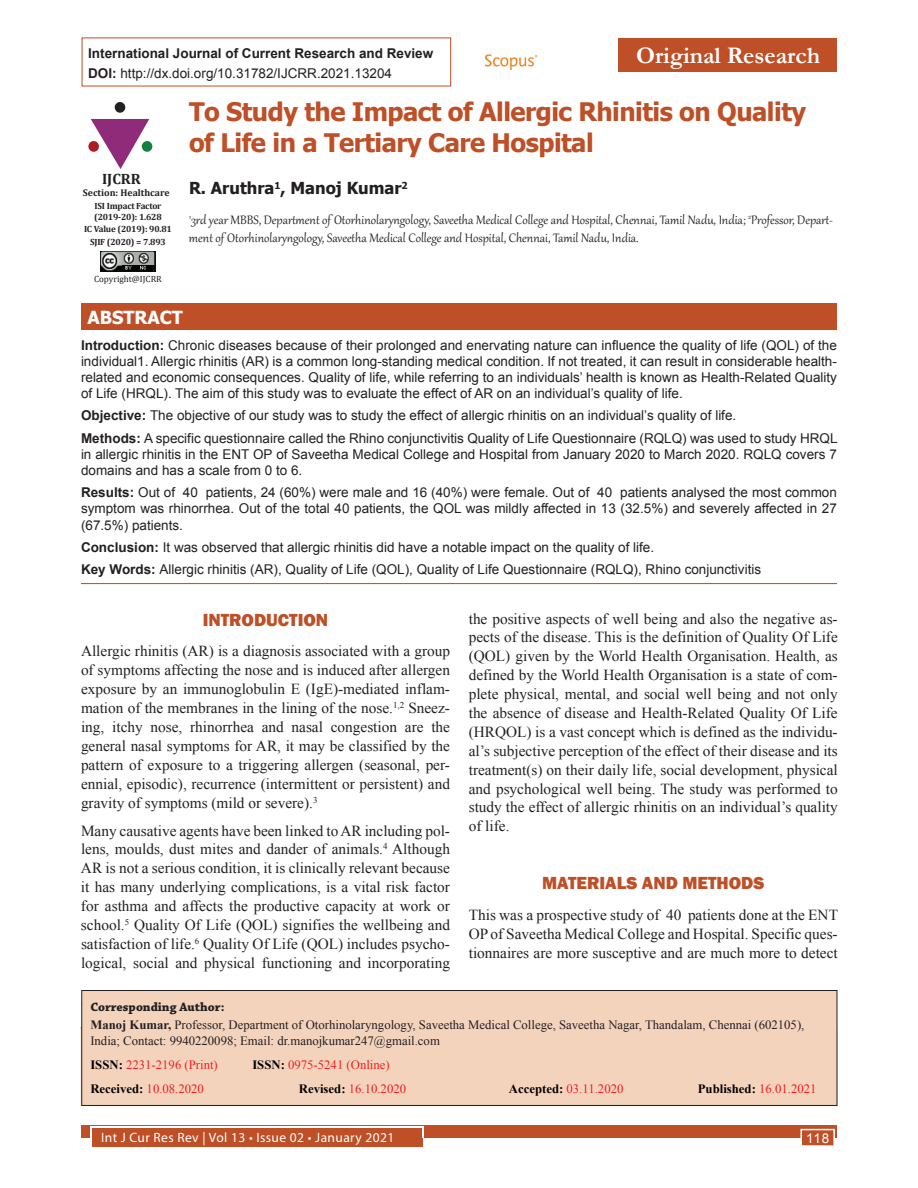
<style>
.page{position:relative;width:918px;height:1188px;background:#fff}
.page>*{position:absolute;margin:0;border:0;box-sizing:border-box;transform-origin:0 0}
.t1{font:700 25.5px/30.6px "Tahoma";letter-spacing:-.02em;color:#be4f27}
.t2{font:700 24px "Garamond";color:#fff}
.t3{font:800 18px "Franklin Gothic";color:#be4f27}
.t4{font:700 18px "Tahoma";color:#fff}
.t5{font:700 16.5px "Tahoma";color:#231f20}
.t6{font:15.3px/18.9px "Times New Roman";color:#231f20;text-align:justify}
.t7{font:15px/18px "Gabriola";color:#231f20}
.t8{font:700 15px "Cambria";color:#231f20}
.t9{font:13.5px/16.2px "Arial";color:#231f20}
.t10{font:700 13.5px "Arial";color:#231f20}
.t11{font:13.5px "Myriad Pro";letter-spacing:.03em;color:#fff}
.t12{font:13.5px "Arial";color:#fff}
.t13{font:12.75px/15.3px "Times New Roman";color:#231f20}
.t14{font:12.75px "Times New Roman";color:#ee1d23}
.t15{font:12.75px "Times New Roman";color:#ee2123}
.t16{font:700 12.75px "Chaparral Pro";color:#231f20}
.t17{font:700 12.75px "Times New Roman";color:#000}
.t18{font:700 9.75px "Cambria";color:#231f20}
.t19{font:700 9px/10.8px "Cambria";letter-spacing:-.02em;color:#231f20}
.t20{font:9px "Cambria";color:#231f20}
.s1{font-weight:700}
.s2{font-weight:700;color:#000}
.s3{font-weight:400;color:#ee1d23}
</style>
<div class="page">
<div style="left:81px;top:1125px;width:756px;height:13px;background:#be4f27"></div>
<div style="left:92px;top:1128px;width:330px;height:19px;background:#be4f27"></div>
<hr style="left:90px;top:1127px;width:333px;height:1px;background:#fff">
<svg style="left:90px;top:1128px;width:2px;height:10px"></svg>
<svg style="left:422px;top:1127px;width:2px;height:11px"></svg>
<div style="left:800px;top:1129px;width:35px;height:17px;background:#be4f27;border:2px solid #fff"></div>
<div style="left:81px;top:990px;width:756px;height:116px;background:#f4d3bd;border:1px solid #231f20"></div>
<div style="left:618px;top:38px;width:219px;height:34px;background:#be4f27"></div>
<img style="left:485px;top:54px;width:53px;height:16px">
<svg style="left:91px;top:119px;width:58px;height:50px"></svg>
<div style="left:142px;top:141px;width:10px;height:11px;background:#12813f;border-radius:50%"></div>
<div style="left:115px;top:102px;width:10px;height:11px;background:#212121;border-radius:50%"></div>
<div style="left:88px;top:141px;width:11px;height:11px;background:#ab1e22;border-radius:50%"></div>
<img style="left:101px;top:252px;width:54px;height:19px">
<img style="left:123px;top:265px;width:31px;height:5px">
<hr style="left:81px;top:583px;width:756px;height:1px;background:#cd542a">
<div style="left:81px;top:303px;width:756px;height:27px;background:#be4f27"></div>
<p class="t10" style="left:88px;top:44px;width:347px">International Journal of Current Research and Review</p>
<h2 class="t2" style="left:636px;top:39px;width:186px">Original Research</h2>
<p class="t9" style="left:88px;top:66px;width:305px"><span class="s1">DOI:</span> http://dx.doi.org/10.31782/IJCRR.2021.13204</p>
<h1 class="t1" style="left:189px;top:98px;width:619px">To Study the Impact of Allergic Rhinitis on Quality of Life in a Tertiary Care Hospital</h1>
<p class="t5" style="left:189px;top:177px;width:220px">R. Aruthra<sup>1</sup>, Manoj Kumar<sup>2</sup></p>
<p class="t7" style="left:189px;top:210px;width:645px"><sup>1</sup>3rd year MBBS, Department of Otorhinolaryngology, Saveetha Medical College and Hospital, Chennai, Tamil Nadu, India; <sup>2</sup>Professor, Depart&shy;ment of Otorhinolaryngology, Saveetha Medical College and Hospital, Chennai, Tamil Nadu, India.</p>
<p class="t8" style="left:102px;top:168px;width:40px">IJCRR</p>
<p class="t18" style="left:83px;top:186px;width:88px">Section: Healthcare</p>
<p class="t19" style="left:94px;top:200px;width:69px">ISI Impact Factor (2019-20): 1.628</p>
<p class="t19" style="left:84px;top:223px;width:89px;line-height:12.3px;text-align:center">IC Value (2019): 90.81<br>SJIF (2020) = 7.893</p>
<p class="t20" style="left:94px;top:273px;width:69px">Copyright@IJCRR</p>
<p class="t4" style="left:87px;top:304px;width:97px">ABSTRACT</p>
<p class="t9" style="left:81px;top:337px;width:758px;text-align:justify"><span class="s1">Introduction:</span> Chronic diseases because of their prolonged and enervating nature can influence the quality of life (QOL) of the individual1. Allergic rhinitis (AR) is a common long-standing medical condition. If not treated, it can result in considerable health&shy;related and economic consequences. Quality of life, while referring to an individuals’ health is known as Health-Related Quality of Life (HRQL). The aim of this study was to evaluate the effect of AR on an individual’s quality of life.</p>
<p class="t9" style="left:81px;top:405px;width:758px;line-height:22.2px"><span class="s1">Objective:</span> The objective of our study was to study the effect of allergic rhinitis on an individual’s quality of life.<br><span class="s1">Methods:</span> A specific questionnaire called the Rhino conjunctivitis Quality of Life Questionnaire (RQLQ) was used to study HRQL</p>
<p class="t9" style="left:81px;top:446px;width:757px">in allergic rhinitis in the ENT OP of Saveetha Medical College and Hospital from January 2020 to March 2020. RQLQ covers 7 domains and has a scale from 0 to 6.</p>
<p class="t9" style="left:81px;top:484px;width:757px;text-align:justify"><span class="s1">Results:</span> Out of 40 patients, 24 (60%) were male and 16 (40%) were female. Out of 40 patients analysed the most common symptom was rhinorrhea. Out of the total 40 patients, the QOL was mildly affected in 13 (32.5%) and severely affected in 27 (67.5%) patients.</p>
<p class="t9" style="left:81px;top:536px;width:682px;line-height:22.2px"><span class="s1">Conclusion:</span> It was observed that allergic rhinitis did have a notable impact on the quality of life.<br><span class="s1">Key Words:</span> Allergic rhinitis (AR), Quality of Life (QOL), Quality of Life Questionnaire (RQLQ), Rhino conjunctivitis</p>
<p class="t3" style="left:203px;top:608px;width:127px">INTRODUCTION</p>
<p class="t6" style="left:81px;top:642px;width:371px">Allergic rhinitis (AR) is a diagnosis associated with a group of symptoms affecting the nose and is induced after allergen exposure by an immunoglobulin E (IgE)-mediated inflam&shy;mation of the membranes in the lining of the nose.<sup>1,2</sup> Sneez&shy;ing, itchy nose, rhinorrhea and nasal congestion are the general nasal symptoms for AR, it may be classified by the pattern of exposure to a triggering allergen (seasonal, per&shy;ennial, episodic), recurrence (intermittent or persistent) and gravity of symptoms (mild or severe).<sup>3</sup></p>
<p class="t6" style="left:81px;top:821px;width:371px">Many causative agents have been linked to AR including pol&shy;lens, moulds, dust mites and dander of animals.<sup>4</sup> Although AR is not a serious condition, it is clinically relevant because it has many underlying complications, is a vital risk factor for asthma and affects the productive capacity at work or school.<sup>5</sup> Quality Of Life (QOL) signifies the wellbeing and satisfaction of life.<sup>6</sup> Quality Of Life (QOL) includes psycho&shy;logical, social and physical functioning and incorporating</p>
<p class="t6" style="left:469px;top:609px;width:371px">the positive aspects of well being and also the negative as&shy;pects of the disease. This is the definition of Quality Of Life (QOL) given by the World Health Organisation. Health, as defined by the World Health Organisation is a state of com&shy;plete physical, mental, and social well being and not only the absence of disease and Health-Related Quality Of Life (HRQOL) is a vast concept which is defined as the individu&shy;al’s subjective perception of the effect of their disease and its treatment(s) on their daily life, social development, physical and psychological well being. The study was performed to study the effect of allergic rhinitis on an individual’s quality of life.</p>
<p class="t3" style="left:542px;top:871px;width:224px">MATERIALS AND METHODS</p>
<p class="t6" style="left:469px;top:905px;width:371px">This was a prospective study of 40 patients done at the ENT OP of Saveetha Medical College and Hospital. Specific ques&shy;tionnaires are more susceptive and are much more to detect</p>
<p class="t16" style="left:90px;top:1000px;width:136px">Corresponding Author:</p>
<p class="t13" style="left:90px;top:1017px;width:716px"><span class="s1">Manoj Kumar,</span> Professor, Department of Otorhinolaryngology, Saveetha Medical College, Saveetha Nagar, Thandalam, Chennai (602105),<br>India; Contact: 9940220098; Email: dr.manojkumar247@gmail.com</p>
<p class="t15" style="left:90px;top:1056px;width:129px"><span class="s2">ISSN:</span> 2231-2196 (Print)</p>
<p class="t15" style="left:252px;top:1056px;width:139px"><span class="s2">ISSN:</span> 0975-5241 (Online)</p>
<p class="t14" style="left:90px;top:1080px;width:115px"><span class="s2">Received:</span> 10.08.2020</p>
<p class="t14" style="left:299px;top:1080px;width:109px"><span class="s2">Revised:</span> 16.10.2020</p>
<p class="t14" style="left:509px;top:1080px;width:116px"><span class="s2">Accepted:</span> 03.11.2020</p>
<p class="t17" style="left:698px;top:1080px;width:120px">Published: <span class="s3">16.01.2021</span></p>
<p class="t11" style="left:101px;top:1129px;width:295px">Int J Cur Res Rev | Vol 13 • Issue 02 • January 2021</p>
<p class="t12" style="left:806px;top:1130px;width:25px">118</p>
</div>
